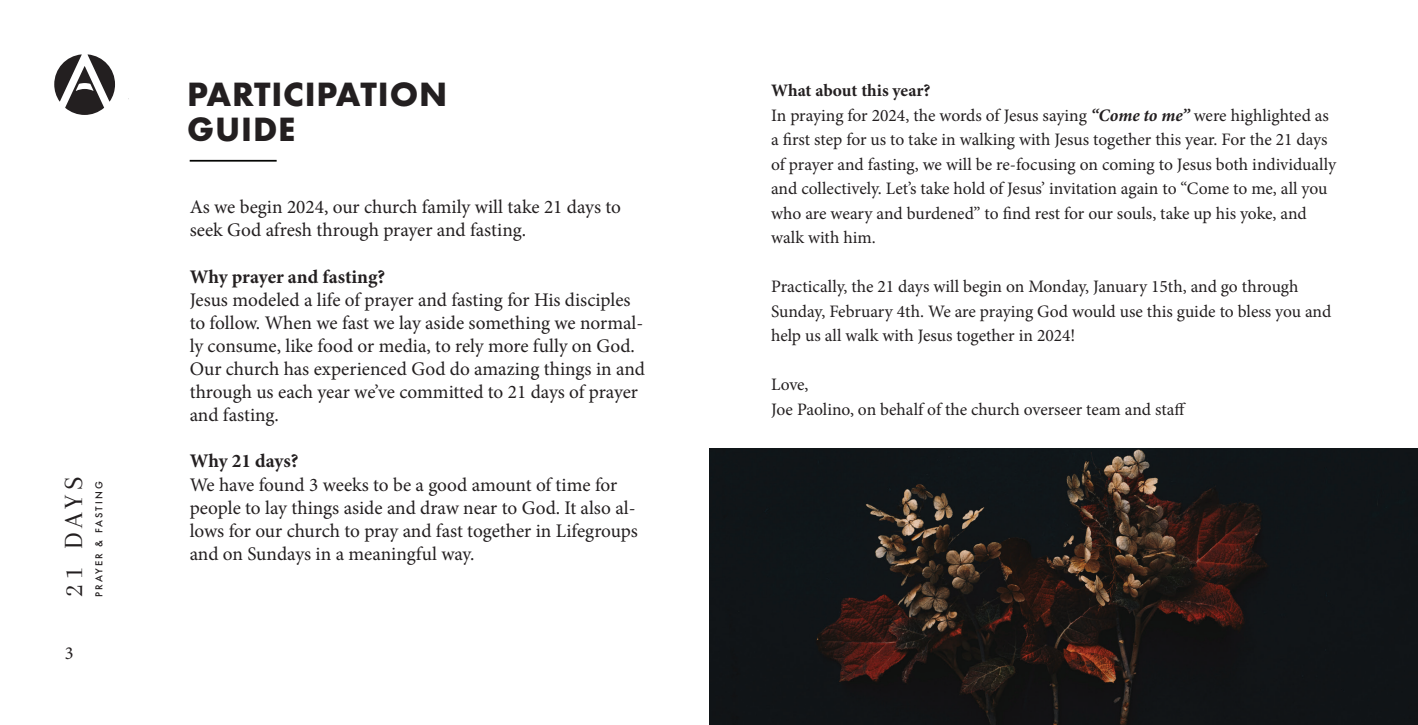
<style>
.page{position:relative;width:1418px;height:725px;background:#fff}
.page>*{position:absolute;margin:0;border:0;box-sizing:border-box;transform-origin:0 0}
.t1{font:700 35px/35px "Futura PT";letter-spacing:.025em;color:#231f20}
.t2{font:27.12px "Arapey";color:#231f20}
.t3{font:19.25px/23.1px "Minion Pro";letter-spacing:-.005em;color:#231f20}
.t4{font:700 19.25px "Minion Pro";letter-spacing:-.005em;color:#231f20}
.t5{font:18.38px "Minion Pro";color:#231f20}
.t6{font:17.5px/24.5px "Minion Pro";letter-spacing:-.005em;color:#231f20}
.t7{font:500 10.5px "Futura PT";letter-spacing:.2em;color:#231f20}
.s1{font-weight:700}
.s2{font-weight:700;font-style:italic}
</style>
<div class="page">
<svg style="left:54px;top:54px;width:61px;height:61px"></svg>
<hr style="left:190px;top:160px;width:87px;height:2px;background:#040503">
<img style="left:709px;top:448px;width:709px;height:276px">
<h2 class="t2" style="left:59px;top:597px;width:123px;rotate:-90deg">21 DAYS</h2>
<p class="t7" style="left:92px;top:597px;width:117px;rotate:-90deg">PRAYER &amp; FASTING</p>
<p class="t5" style="left:65px;top:640px;width:10px">3</p>
<h1 class="t1" style="left:187px;top:75px;width:262px">PARTICIPATION<br>GUIDE</h1>
<p class="t3" style="left:190px;top:195px;width:433px">As we begin 2024, our church family will take 21 days to seek God afresh through prayer and fasting.</p>
<p class="t4" style="left:190px;top:263px;width:197px">Why prayer and fasting?</p>
<p class="t3" style="left:190px;top:288px;width:457px">Jesus modeled a life of prayer and fasting for His disciples to follow. When we fast we lay aside something we normal&shy;ly consume, like food or media, to rely more fully on God.<br>Our church has experienced God do amazing things in and through us each year we’ve committed to 21 days of prayer and fasting.</p>
<p class="t4" style="left:190px;top:447px;width:110px">Why 21 days?</p>
<p class="t3" style="left:190px;top:473px;width:450px">We have found 3 weeks to be a good amount of time for people to lay things aside and draw near to God. It also al&shy;lows for our church to pray and fast together in Lifegroups and on Sundays in a meaningful way.</p>
<p class="t6" style="left:771px;top:78px;width:566px"><span class="s1">What about this year?<br></span>In praying for 2024, the words of Jesus saying <span class="s2">“Come to me”</span> were highlighted as a first step for us to take in walking with Jesus together this year. For the 21 days of prayer and fasting, we will be re-focusing on coming to Jesus both individually and collectively. Let’s take hold of Jesus’ invitation again to “Come to me, all you who are weary and burdened” to find rest for our souls, take up his yoke, and walk with him.</p>
<p class="t6" style="left:771px;top:274px;width:562px">Practically, the 21 days will begin on Monday, January 15th, and go through<br>Sunday, February 4th. We are praying God would use this guide to bless you and help us all walk with Jesus together in 2024!</p>
<p class="t6" style="left:771px;top:372px;width:416px">Love,<br>Joe Paolino, on behalf of the church overseer team and staff</p>
</div>
